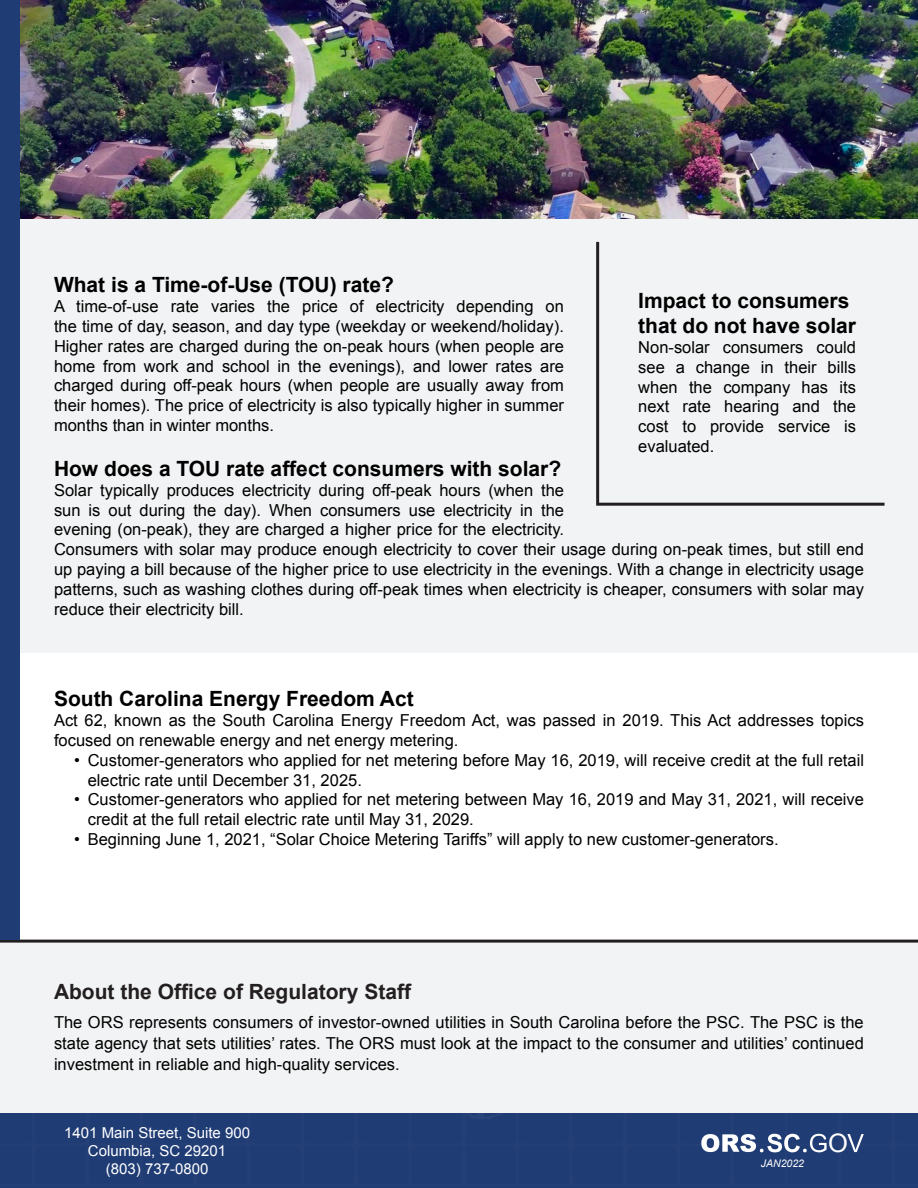
<style>
.page{position:relative;width:918px;height:1188px;background:#fff}
.page>*{position:absolute;margin:0;border:0;box-sizing:border-box;transform-origin:0 0}
.t1{font:25.5px "Arial";color:#fff}
.t2{font:700 21px/25.2px "Arial";color:#000}
.t3{font:700 21px "Arial";color:#231f20}
.No_Spacing{font:16.5px/19.8px "Arial";color:#000}
.t4{font:15px "Arial";color:#fff}
.t5{font:italic 10.5px "Arial";color:#fff}
</style>
<div class="page">
<div style="left:19px;top:205px;width:899px;height:447px;background:#f2f3f4"></div>
<img style="left:19px;top:0;width:899px;height:218px">
<div style="left:0;top:1112px;width:918px;height:75px;background:#203c74"></div>
<div style="left:70px;top:1112px;width:848px;height:54px;background:#203c74"></div>
<svg style="left:847px;top:1134px;width:17px;height:18px"></svg>
<svg style="left:701px;top:1134px;width:126px;height:18px"></svg>
<hr style="left:596px;top:242px;width:3px;height:264px;background:#231f20">
<hr style="left:599px;top:503px;width:286px;height:3px;background:#231f20">
<div style="left:0;top:941px;width:918px;height:171px;background:#f2f3f4"></div>
<hr style="left:0;top:940px;width:918px;height:3px;background:#231f20">
<div style="left:0;top:0;width:19px;height:940px;background:#203c74"></div>
<p class="t2" style="left:54px;top:273px;width:341px">What is a Time-of-Use (TOU) rate?</p>
<p class="No_Spacing" style="left:54px;top:297px;width:512px;text-align:justify">A time-of-use rate varies the price of electricity depending on the time of day, season, and day type (weekday or weekend/holiday).<br>Higher rates are charged during the on-peak hours (when people are home from work and school in the evenings), and lower rates are charged during off-peak hours (when people are usually away from their homes). The price of electricity is also typically higher in summer months than in winter months.</p>
<p class="t2" style="left:54px;top:457px;width:509px">How does a TOU rate affect consumers with solar?</p>
<p class="No_Spacing" style="left:54px;top:480px;width:811px">Solar typically produces electricity during off-peak hours (when the<br>sun is out during the day). When consumers use electricity in the<br>evening (on-peak), they are charged a higher price for the electricity.<br>Consumers with solar may produce enough electricity to cover their usage during on-peak times, but still end up paying a bill because of the higher price to use electricity in the evenings. With a change in electricity usage patterns, such as washing clothes during off-peak times when electricity is cheaper, consumers with solar may reduce their electricity bill.</p>
<p class="t2" style="left:638px;top:289px;width:219px">Impact to consumers that do not have solar</p>
<p class="No_Spacing" style="left:638px;top:338px;width:219px;text-align:justify">Non-solar consumers could see a change in their bills when the company has its next rate hearing and the cost to provide service is evaluated.</p>
<p class="t2" style="left:54px;top:687px;width:361px">South Carolina Energy Freedom Act</p>
<p class="No_Spacing" style="left:54px;top:711px;width:811px">Act 62, known as the South Carolina Energy Freedom Act, was passed in 2019. This Act addresses topics focused on renewable energy and net energy metering.</p>
<p class="No_Spacing" style="left:88px;top:750px;width:778px;text-indent:-14px">• Customer-generators who applied for net metering before May 16, 2019, will receive credit at the full retail electric rate until December 31, 2025.</p>
<p class="No_Spacing" style="left:88px;top:790px;width:778px;text-indent:-14px">• Customer-generators who applied for net metering between May 16, 2019 and May 31, 2021, will receive credit at the full retail electric rate until May 31, 2029.</p>
<p class="No_Spacing" style="left:74px;top:829px;width:706px">• Beginning June 1, 2021, “Solar Choice Metering Tariffs” will apply to new customer-generators.</p>
<p class="t3" style="left:54px;top:978px;width:358px">About the Office of Regulatory Staff</p>
<p class="No_Spacing" style="left:54px;top:1012px;width:811px;line-height:21px;text-align:justify">The ORS represents consumers of investor-owned utilities in South Carolina before the PSC. The PSC is the state agency that sets utilities’ rates. The ORS must look at the impact to the consumer and utilities’ continued investment in reliable and high-quality services.</p>
<p class="t4" style="left:64px;top:1123px;width:187px">1401 Main Street, Suite 900</p>
<p class="t4" style="left:88px;top:1141px;width:140px">Columbia, SC 29201</p>
<p class="t4" style="left:106px;top:1159px;width:104px">(803) 737-0800</p>
<p class="t5" style="left:761px;top:1156px;width:45px">JAN2022</p>
<h1 class="t1" style="left:828px;top:1127px;width:21px">O</h1>
</div>
